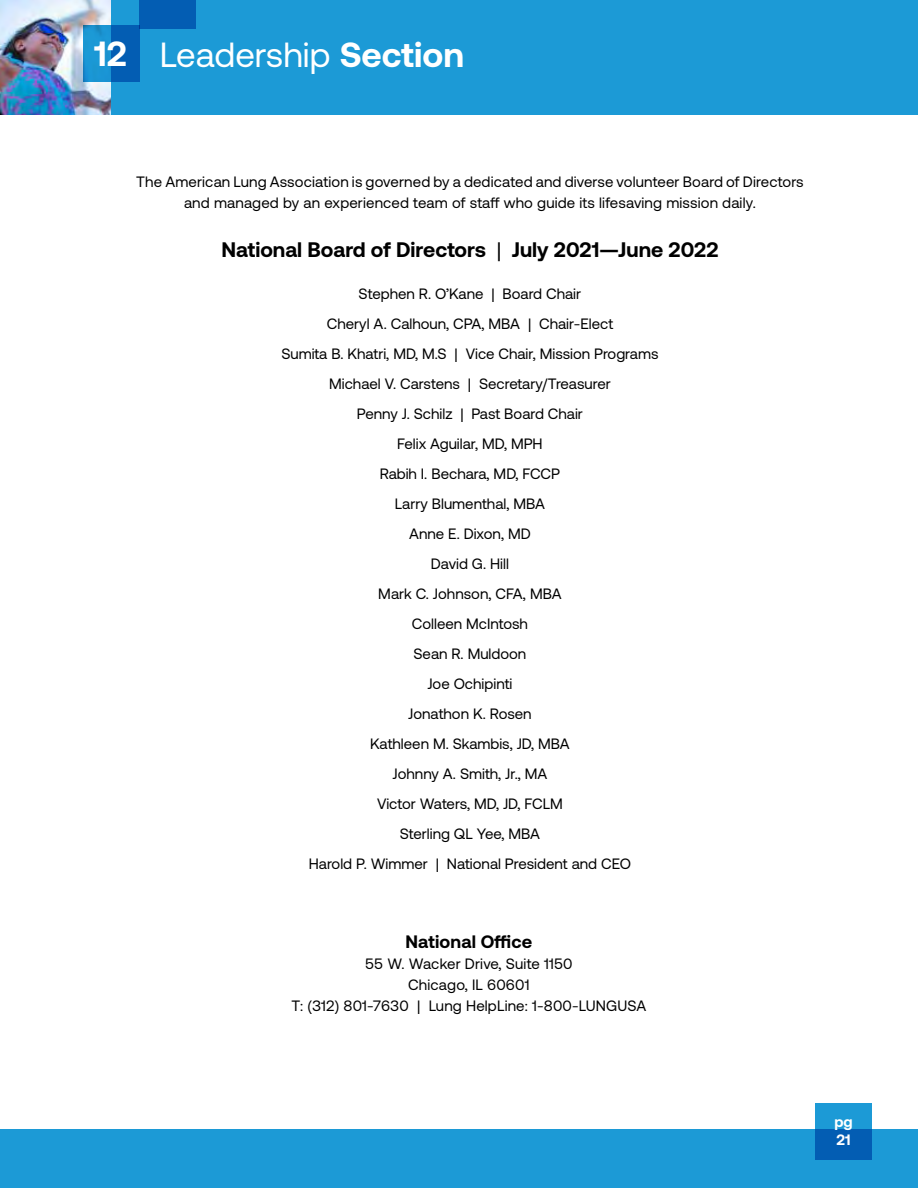
<style>
.page{position:relative;width:918px;height:1188px;background:#fff}
.page>*{position:absolute;margin:0;border:0;box-sizing:border-box;transform-origin:0 0}
.t1{font:34.95px "Aeonik";color:#fff}
.t2{font:700 21px "Aeonik";color:#000}
.t3{font:700 18px "Aeonik";letter-spacing:.01em;color:#000}
.t4{font:15px/30px "Aeonik";color:#000;text-align:center}
.t5{font:700 15px/18px "Aeonik";color:#fff}
.s1{font-weight:700}
.s2{font-weight:400}
</style>
<div class="page">
<div style="left:0;top:1129px;width:918px;height:59px;background:#1c9ad6"></div>
<svg style="left:815px;top:1103px;width:56px;height:57px;background:#0e78c2"></svg>
<img style="left:0;top:0;width:111px;height:115px">
<div style="left:111px;top:0;width:807px;height:115px;background:#1c9ad6"></div>
<svg style="left:83px;top:25px;width:57px;height:56px;background:#0e78c2"></svg>
<div style="left:140px;top:0;width:56px;height:28px;background:#035db3"></div>
<h1 class="t1" style="left:94px;top:35px;width:371px"><span class="s1">12</span> Leadership <span class="s1">Section</span></h1>
<p class="t4" style="left:136px;top:171px;width:669px;line-height:21px">The American Lung Association is governed by a dedicated and diverse volunteer Board of Directors and managed by an experienced team of staff who guide its lifesaving mission daily.</p>
<h2 class="t2" style="left:221px;top:238px;width:499px">National Board of Directors <span class="s2">|</span> July 2021—June 2022</h2>
<p class="t4" style="left:281px;top:279px;width:379px">Stephen R. O’Kane | Board Chair<br>Cheryl A. Calhoun, CPA, MBA | Chair-Elect<br>Sumita B. Khatri, MD, M.S | Vice Chair, Mission Programs<br>Michael V. Carstens | Secretary/Treasurer<br>Penny J. Schilz | Past Board Chair<br>Felix Aguilar, MD, MPH<br>Rabih I. Bechara, MD, FCCP<br>Larry Blumenthal, MBA<br>Anne E. Dixon, MD<br>David G. Hill<br>Mark C. Johnson, CFA, MBA<br>Colleen McIntosh<br>Sean R. Muldoon<br>Joe Ochipinti<br>Jonathon K. Rosen<br>Kathleen M. Skambis, JD, MBA<br>Johnny A. Smith, Jr., MA<br>Victor Waters, MD, JD, FCLM<br>Sterling QL Yee, MBA<br>Harold P. Wimmer | National President and CEO</p>
<p class="t3" style="left:406px;top:932px;width:128px">National Office</p>
<p class="t4" style="left:291px;top:954px;width:356px;line-height:21px">55 W. Wacker Drive, Suite 1150<br>Chicago, IL 60601<br>T: (312) 801-7630 | Lung HelpLine: 1-800-LUNGUSA</p>
<p class="t5" style="left:834px;top:1112px;width:20px">pg<br>21</p>
</div>
